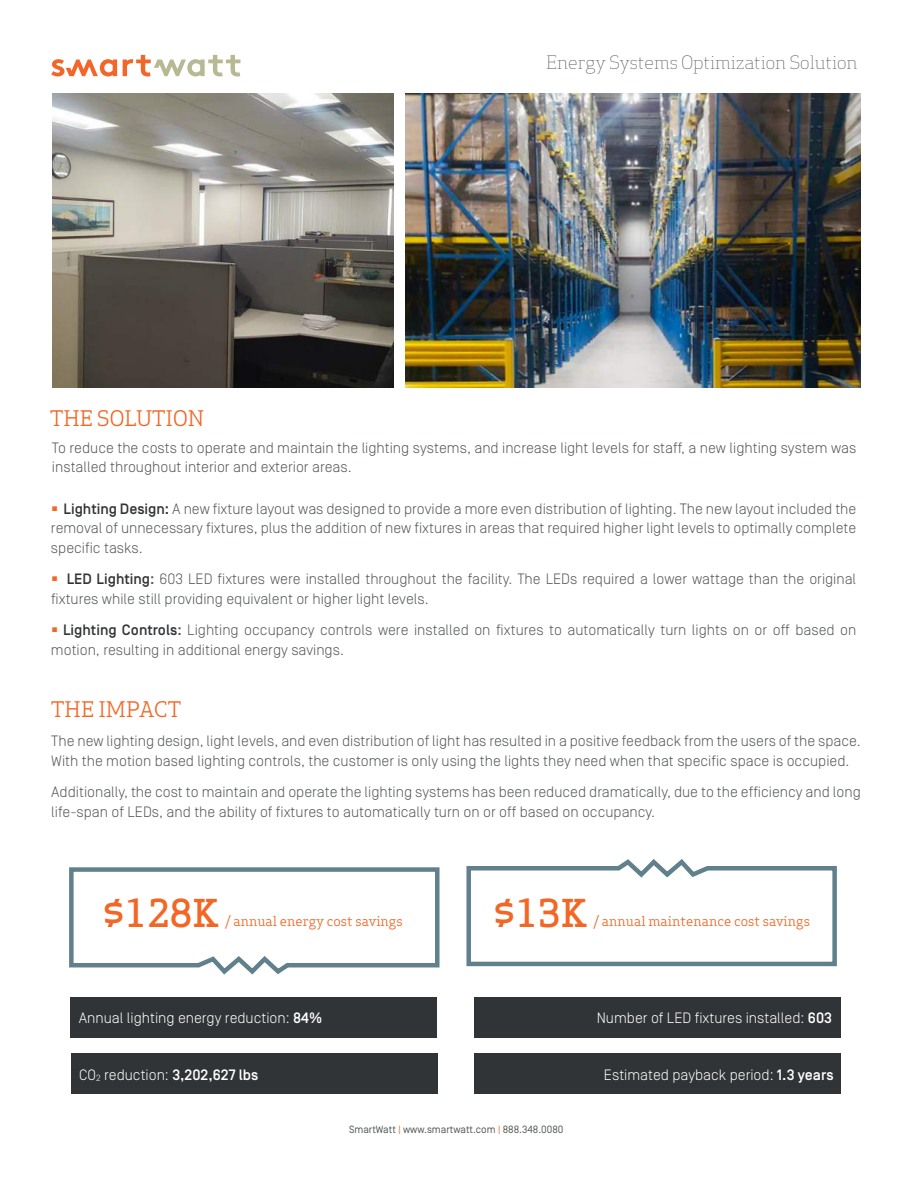
<style>
.page{position:relative;width:918px;height:1188px;background:#fff}
.page>*{position:absolute;margin:0;border:0;box-sizing:border-box;transform-origin:0 0}
.t1{font:500 37.5px "Apex Serif";color:#f26725}
.t2{font:21px "Apex Serif";color:#f26725}
.t3{font:300 18px "Apex Serif";color:#535855}
.t4{font:300 15px/19.5px "Simplon Norm";color:#535855}
.t5{font:300 15px "Simplon Norm";color:#fff}
.t6{font:13.5px "Apex Serif";color:#f26725}
.t7{font:10.5px "Simplon Norm";color:#535855}
.s1{font-weight:500;color:#313436}
.s2{font-weight:500}
.s3{color:#f26725}
</style>
<div class="page">
<div style="left:475px;top:1054px;width:366px;height:40px;background:#313436"></div>
<div style="left:475px;top:997px;width:366px;height:41px;background:#313436"></div>
<svg style="left:51px;top:59px;width:66px;height:17px"></svg>
<svg style="left:123px;top:55px;width:117px;height:21px"></svg>
<div style="left:71px;top:998px;width:366px;height:40px;background:#313436"></div>
<div style="left:71px;top:1054px;width:366px;height:40px;background:#313436"></div>
<svg style="left:69px;top:867px;width:371px;height:108px"></svg>
<svg style="left:466px;top:859px;width:371px;height:108px"></svg>
<img style="left:52px;top:94px;width:341px;height:294px">
<img style="left:405px;top:94px;width:456px;height:294px">
<p class="t3" style="left:546px;top:51px;width:313px">Energy Systems Optimization Solution</p>
<h2 class="t2" style="left:50px;top:405px;width:155px">THE SOLUTION</h2>
<p class="t4" style="left:52px;top:438px;width:806px">To reduce the costs to operate and maintain the lighting systems, and increase light levels for staff, a new lighting system was installed throughout interior and exterior areas.</p>
<p class="t4" style="left:51px;top:499px;width:807px;text-align:justify"><sup>■</sup> <span class="s1">Lighting Design:</span> A new fixture layout was designed to provide a more even distribution of lighting. The new layout included the removal of unnecessary fixtures, plus the addition of new fixtures in areas that required higher light levels to optimally complete specific tasks.</p>
<p class="t4" style="left:51px;top:570px;width:807px"><sup>■</sup> <span class="s1">LED Lighting</span><span class="s2">:</span> 603 LED fixtures were installed throughout the facility. The LEDs required a lower wattage than the original fixtures while still providing equivalent or higher light levels.</p>
<p class="t4" style="left:51px;top:621px;width:807px"><sup>■</sup> <span class="s1">Lighting Controls</span><span class="s2">:</span> Lighting occupancy controls were installed on fixtures to automatically turn lights on or off based on motion, resulting in additional energy savings.</p>
<h2 class="t2" style="left:51px;top:696px;width:131px">THE IMPACT</h2>
<p class="t4" style="left:51px;top:732px;width:811px">The new lighting design, light levels, and even distribution of light has resulted in a positive feedback from the users of the space.<br>With the motion based lighting controls, the customer is only using the lights they need when that specific space is occupied.</p>
<p class="t4" style="left:51px;top:783px;width:811px">Additionally, the cost to maintain and operate the lighting systems has been reduced dramatically, due to the efficiency and long life-span of LEDs, and the ability of fixtures to automatically turn on or off based on occupancy.</p>
<h1 class="t1" style="left:102px;top:890px;width:118px">$128K</h1>
<p class="t6" style="left:225px;top:912px;width:179px">/ annual energy cost savings</p>
<h1 class="t1" style="left:493px;top:890px;width:95px">$13K</h1>
<p class="t6" style="left:594px;top:912px;width:218px">/ annual maintenance cost savings</p>
<p class="t5" style="left:79px;top:1010px;width:245px">Annual lighting energy reduction: <span class="s2">84%</span></p>
<p class="t5" style="left:597px;top:1010px;width:237px">Number of LED fixtures installed: <span class="s2">603</span></p>
<p class="t5" style="left:79px;top:1067px;width:181px">CO<sub>2</sub> reduction: <span class="s2">3,202,627 lbs</span></p>
<p class="t5" style="left:604px;top:1067px;width:231px">Estimated payback period: <span class="s2">1.3 years</span></p>
<p class="t7" style="left:349px;top:1124px;width:216px">SmartWatt <span class="s3">|</span> www.smartwatt.com <span class="s3">|</span> 888.348.0080</p>
</div>
